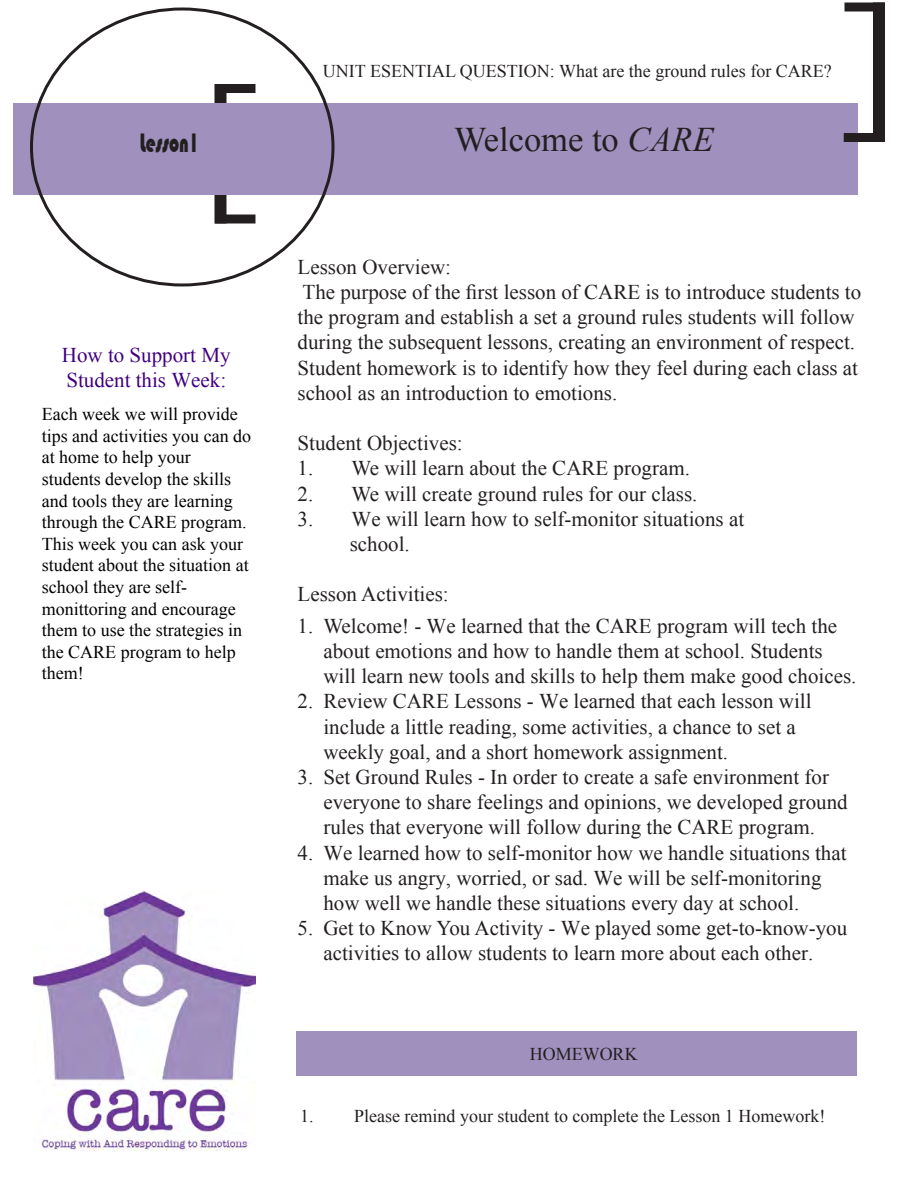
<style>
.page{position:relative;width:918px;height:1188px;background:#fff}
.page>*{position:absolute;margin:0;border:0;box-sizing:border-box;transform-origin:0 0}
.t1{font:34.5px "Times New Roman";color:#231f20}
.t2{font:27.6px "Bauhaus 93";color:#231f20;scale:.65 1}
.t3{font:21px/25.2px "Times New Roman";color:#231f20}
.t4{font:21px/25.2px "Times New Roman";color:#400080}
.t5{font:18px/21.6px "Times New Roman";color:#000}
.t6{font:18px "Times New Roman";color:#231f20}
.t7{font:18px "Times New Roman";color:#231f20}
.s1{font-style:italic}
</style>
<div class="page">
<div style="left:214px;top:84px;width:12px;height:140px;background:#231f20"></div>
<div style="left:873px;top:2px;width:12px;height:140px;background:#231f20"></div>
<div style="left:14px;top:104px;width:844px;height:91px;background:#9f90bd"></div>
<div style="left:215px;top:84px;width:40px;height:9px;background:#231f20"></div>
<div style="left:215px;top:214px;width:40px;height:10px;background:#231f20"></div>
<div style="left:844px;top:133px;width:40px;height:9px;background:#231f20"></div>
<div style="left:844px;top:2px;width:41px;height:9px;background:#231f20"></div>
<img style="left:33px;top:891px;width:222px;height:260px">
<div style="left:296px;top:1031px;width:561px;height:45px;background:#9f90bd"></div>
<p class="t6" style="left:323px;top:58px;width:511px">UNIT ESENTIAL QUESTION: What are the ground rules for CARE?</p>
<p class="t2" style="left:140px;top:127px;width:93px">Lesson1</p>
<p class="t1" style="left:454px;top:117px;width:261px">Welcome to <span class="s1">CARE</span></p>
<p class="t4" style="left:62px;top:342px;width:170px">How to Support My<br>Student this Week:</p>
<p class="t5" style="left:42px;top:403px;width:211px">Each week we will provide tips and activities you can do at home to help your students develop the skills and tools they are learning through the CARE program.<br>This week you can ask your student about the situation at school they are self&shy;monittoring and encourage them to use the strategies in the CARE program to help them!</p>
<p class="t3" style="left:298px;top:254px;width:155px">Lesson Overview:</p>
<p class="t3" style="left:298px;top:279px;width:565px">The purpose of the first lesson of CARE is to introduce students to the program and establish a set a ground rules students will follow during the subsequent lessons, creating an environment of respect.<br>Student homework is to identify how they feel during each class at school as an introduction to emotions.</p>
<p class="t3" style="left:298px;top:430px;width:167px">Student Objectives:</p>
<p class="t3" style="left:298px;top:455px;width:394px">1. We will learn about the CARE program.</p>
<p class="t3" style="left:298px;top:481px;width:401px">2. We will create ground rules for our class.</p>
<p class="t3" style="left:350px;top:506px;width:396px;text-indent:-52px">3. We will learn how to self-monitor situations at school.</p>
<p class="t3" style="left:298px;top:581px;width:153px">Lesson Activities:</p>
<p class="t3" style="left:323px;top:613px;width:535px;text-indent:-26px">1. Welcome! - We learned that the CARE program will tech the about emotions and how to handle them at school. Students will learn new tools and skills to help them make good choices.</p>
<p class="t3" style="left:323px;top:688px;width:490px;text-indent:-26px">2. Review CARE Lessons - We learned that each lesson will include a little reading, some activities, a chance to set a weekly goal, and a short homework assignment.</p>
<p class="t3" style="left:323px;top:764px;width:526px;text-indent:-26px">3. Set Ground Rules - In order to create a safe environment for everyone to share feelings and opinions, we developed ground rules that everyone will follow during the CARE program.</p>
<p class="t3" style="left:323px;top:840px;width:525px;text-indent:-26px">4. We learned how to self-monitor how we handle situations that make us angry, worried, or sad. We will be self-monitoring how well we handle these situations every day at school.</p>
<p class="t3" style="left:298px;top:915px;width:551px;text-align:center">5. Get to Know You Activity - We played some get-to-know-you activities to allow students to learn more about each other.</p>
<p class="t7" style="left:530px;top:1042px;width:109px">HOMeWOrK</p>
<p class="t6" style="left:300px;top:1104px;width:527px">1. Please remind your student to complete the Lesson 1 Homework!</p>
</div>
